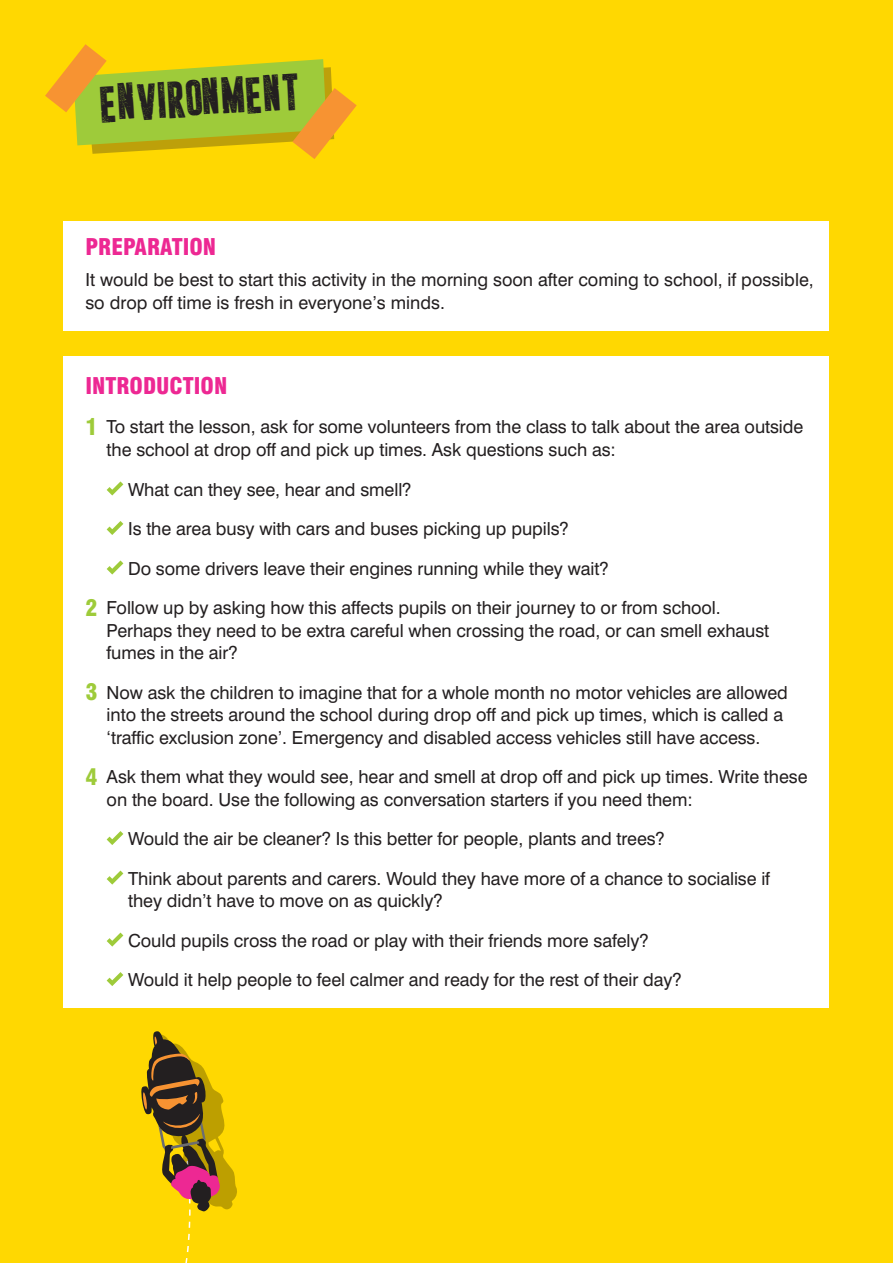
<style>
.page{position:relative;width:893px;height:1263px;background:#ffd801}
.page>*{position:absolute;margin:0;border:0;box-sizing:border-box;transform-origin:0 0}
.t1{font:45px "Living Streets Campaign";color:#231f20}
._1_head{font:900 condensed 22.5px "Swiss 721 BT";color:#ed2893}
._2_text{font:18px/22.5px "Swiss 721 BT";letter-spacing:-.005em;color:#231f20}
.s1{font-weight:900;font-stretch:condensed;font-size:22.5px;color:#9ecb3a}
</style>
<div class="page">
<div style="left:64px;top:356px;width:765px;height:652px;background:#fff"></div>
<svg style="left:107px;top:481px;width:16px;height:14px"></svg>
<svg style="left:107px;top:521px;width:16px;height:14px"></svg>
<svg style="left:107px;top:560px;width:16px;height:14px"></svg>
<svg style="left:107px;top:831px;width:16px;height:14px"></svg>
<svg style="left:107px;top:870px;width:16px;height:15px"></svg>
<svg style="left:107px;top:932px;width:16px;height:15px"></svg>
<svg style="left:107px;top:972px;width:16px;height:14px"></svg>
<svg style="left:45px;top:44px;width:312px;height:115px"></svg>
<div style="left:64px;top:221px;width:765px;height:110px;background:#fff"></div>
<svg style="left:141px;top:1031px;width:96px;height:232px"></svg>
<p class="t1" style="left:100px;top:85px;width:202px;rotate:-4deg">ENVIRONMENT</p>
<p class="_1_head" style="left:85px;top:234px;width:132px">PREPARATION</p>
<p class="_2_text" style="left:85px;top:269px;width:730px">It would be best to start this activity in the morning soon after coming to school, if possible, so drop off time is fresh in everyone’s minds.</p>
<p class="_1_head" style="left:85px;top:372px;width:143px">INTRODUCTION</p>
<p class="_2_text" style="left:107px;top:416px;width:698px;text-indent:-21px"><span class="s1">1</span> To start the lesson, ask for some volunteers from the class to talk about the area outside the school at drop off and pick up times. Ask questions such as:</p>
<p class="_2_text" style="left:128px;top:478px;width:285px">What can they see, hear and smell?</p>
<p class="_2_text" style="left:128px;top:517px;width:442px">Is the area busy with cars and buses picking up pupils?</p>
<p class="_2_text" style="left:128px;top:557px;width:482px">Do some drivers leave their engines running while they wait?</p>
<p class="_2_text" style="left:107px;top:596px;width:664px;text-indent:-21px"><span class="s1">2</span> Follow up by asking how this affects pupils on their journey to or from school.<br>Perhaps they need to be extra careful when crossing the road, or can smell exhaust fumes in the air?</p>
<p class="_2_text" style="left:107px;top:681px;width:683px;text-indent:-21px"><span class="s1">3</span> Now ask the children to imagine that for a whole month no motor vehicles are allowed into the streets around the school during drop off and pick up times, which is called a ‘traffic exclusion zone’. Emergency and disabled access vehicles still have access.</p>
<p class="_2_text" style="left:107px;top:765px;width:702px;text-indent:-21px"><span class="s1">4</span> Ask them what they would see, hear and smell at drop off and pick up times. Write these on the board. Use the following as conversation starters if you need them:</p>
<p class="_2_text" style="left:128px;top:827px;width:538px">Would the air be cleaner? Is this better for people, plants and trees?</p>
<p class="_2_text" style="left:128px;top:867px;width:643px">Think about parents and carers. Would they have more of a chance to socialise if they didn’t have to move on as quickly?</p>
<p class="_2_text" style="left:128px;top:929px;width:522px">Could pupils cross the road or play with their friends more safely?</p>
<p class="_2_text" style="left:128px;top:968px;width:555px">Would it help people to feel calmer and ready for the rest of their day?</p>
</div>
